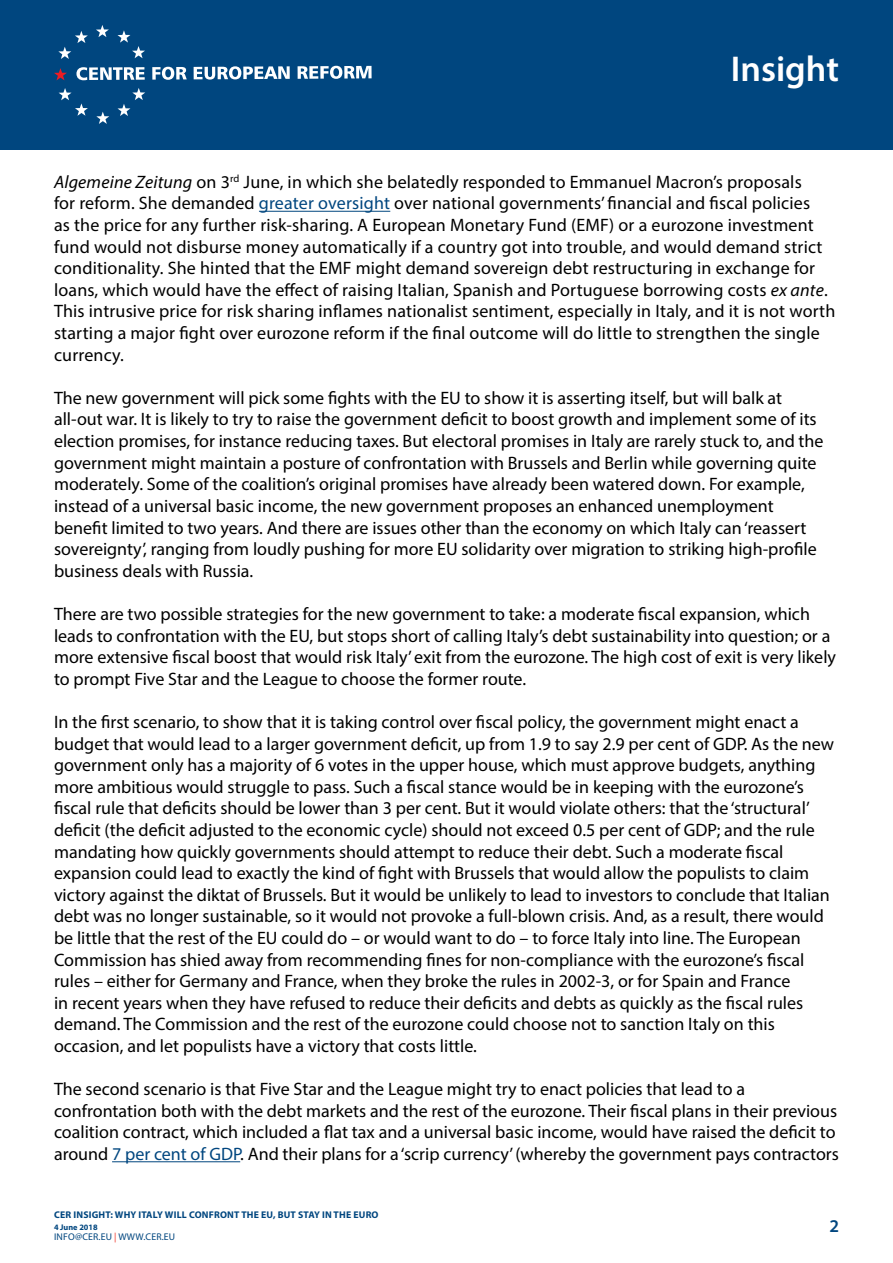
<style>
.page{position:relative;width:893px;height:1263px;background:#fff}
.page>*{position:absolute;margin:0;border:0;box-sizing:border-box;transform-origin:0 0}
.t1{font:600 36px "Myriad Pro";color:#fff}
.t2{font:18px/21.6px "Myriad Pro";color:#000}
.t3{font:600 18px "Myriad Pro";color:#00467f}
.t4{font:700 9.75px "Myriad Pro";letter-spacing:.02em;color:#00467f}
.t5{font:9.75px "Myriad Pro";letter-spacing:.02em;color:#00467f}
.t6{font:700 8.25px "Myriad Pro";color:#00467f}
.s1{font-style:italic}
.s2{color:#00467f}
.s3{color:#ee3124}
</style>
<div class="page">
<div style="left:0;top:0;width:893px;height:150px;background:#00467f"></div>
<hr style="left:259px;top:211px;width:131px;height:1px;background:#00467f">
<hr style="left:112px;top:1161px;width:128px;height:1px;background:#00467f">
<svg style="left:96px;top:25px;width:13px;height:12px"></svg>
<svg style="left:118px;top:30px;width:27px;height:28px"></svg>
<svg style="left:118px;top:88px;width:27px;height:28px"></svg>
<svg style="left:96px;top:112px;width:13px;height:12px"></svg>
<svg style="left:59px;top:88px;width:29px;height:28px"></svg>
<svg style="left:58px;top:31px;width:30px;height:28px"></svg>
<svg style="left:54px;top:68px;width:13px;height:12px"></svg>
<svg style="left:76px;top:67px;width:69px;height:13px"></svg>
<svg style="left:152px;top:67px;width:35px;height:13px"></svg>
<svg style="left:194px;top:66px;width:96px;height:14px"></svg>
<svg style="left:298px;top:66px;width:74px;height:13px"></svg>
<h1 class="t1" style="left:731px;top:46px;width:110px">Insight</h1>
<p class="t2" style="left:54px;top:171px;width:783px"><span class="s1">Algemeine Zeitung</span> on 3<sup>rd</sup> June, in which she belatedly responded to Emmanuel Macron’s proposals<br>for reform. She demanded <span class="s2">greater oversight</span> over national governments’ financial and fiscal policies<br>as the price for any further risk-sharing. A European Monetary Fund (EMF) or a eurozone investment fund would not disburse money automatically if a country got into trouble, and would demand strict conditionality. She hinted that the EMF might demand sovereign debt restructuring in exchange for loans, which would have the effect of raising Italian, Spanish and Portuguese borrowing costs <span class="s1">ex ante</span>.<br>This intrusive price for risk sharing inflames nationalist sentiment, especially in Italy, and it is not worth starting a major fight over eurozone reform if the final outcome will do little to strengthen the single currency.</p>
<p class="t2" style="left:54px;top:387px;width:771px">The new government will pick some fights with the EU to show it is asserting itself, but will balk at all-out war. It is likely to try to raise the government deficit to boost growth and implement some of its election promises, for instance reducing taxes. But electoral promises in Italy are rarely stuck to, and the government might maintain a posture of confrontation with Brussels and Berlin while governing quite moderately. Some of the coalition’s original promises have already been watered down. For example, instead of a universal basic income, the new government proposes an enhanced unemployment benefit limited to two years. And there are issues other than the economy on which Italy can ‘reassert sovereignty’, ranging from loudly pushing for more EU solidarity over migration to striking high-profile business deals with Russia.</p>
<p class="t2" style="left:54px;top:603px;width:783px">There are two possible strategies for the new government to take: a moderate fiscal expansion, which leads to confrontation with the EU, but stops short of calling Italy’s debt sustainability into question; or a more extensive fiscal boost that would risk Italy’ exit from the eurozone. The high cost of exit is very likely to prompt Five Star and the League to choose the former route.</p>
<p class="t2" style="left:54px;top:711px;width:782px">In the first scenario, to show that it is taking control over fiscal policy, the government might enact a budget that would lead to a larger government deficit, up from 1.9 to say 2.9 per cent of GDP. As the new government only has a majority of 6 votes in the upper house, which must approve budgets, anything more ambitious would struggle to pass. Such a fiscal stance would be in keeping with the eurozone’s fiscal rule that deficits should be lower than 3 per cent. But it would violate others: that the ‘structural’ deficit (the deficit adjusted to the economic cycle) should not exceed 0.5 per cent of GDP; and the rule mandating how quickly governments should attempt to reduce their debt. Such a moderate fiscal expansion could lead to exactly the kind of fight with Brussels that would allow the populists to claim victory against the diktat of Brussels. But it would be unlikely to lead to investors to conclude that Italian debt was no longer sustainable, so it would not provoke a full-blown crisis. And, as a result, there would be little that the rest of the EU could do – or would want to do – to force Italy into line. The European Commission has shied away from recommending fines for non-compliance with the eurozone’s fiscal rules – either for Germany and France, when they broke the rules in 2002-3, or for Spain and France<br>in recent years when they have refused to reduce their deficits and debts as quickly as the fiscal rules demand. The Commission and the rest of the eurozone could choose not to sanction Italy on this occasion, and let populists have a victory that costs little.</p>
<p class="t2" style="left:54px;top:1078px;width:786px">The second scenario is that Five Star and the League might try to enact policies that lead to a confrontation both with the debt markets and the rest of the eurozone. Their fiscal plans in their previous coalition contract, which included a flat tax and a universal basic income, would have raised the deficit to around <span class="s2">7 per cent of GDP</span>. And their plans for a ‘scrip currency’ (whereby the government pays contractors</p>
<p class="t4" style="left:54px;top:1208px;width:194px">CER INSIGHT: WHY ITALY WI LL CONFRONT THE</p>
<p class="t4" style="left:261px;top:1208px;width:80px">EU, BUT STAY IN THE</p>
<p class="t4" style="left:353px;top:1208px;width:7px">EUR</p>
<p class="t4" style="left:372px;top:1208px;width:8px">O</p>
<p class="t6" style="left:54px;top:1222px;width:45px">4 JUNE 2018</p>
<p class="t5" style="left:54px;top:1231px;width:123px">info@cer.EU <span class="s3">|</span> WWW.CER.EU</p>
<p class="t3" style="left:829px;top:1215px;width:11px">2</p>
</div>
